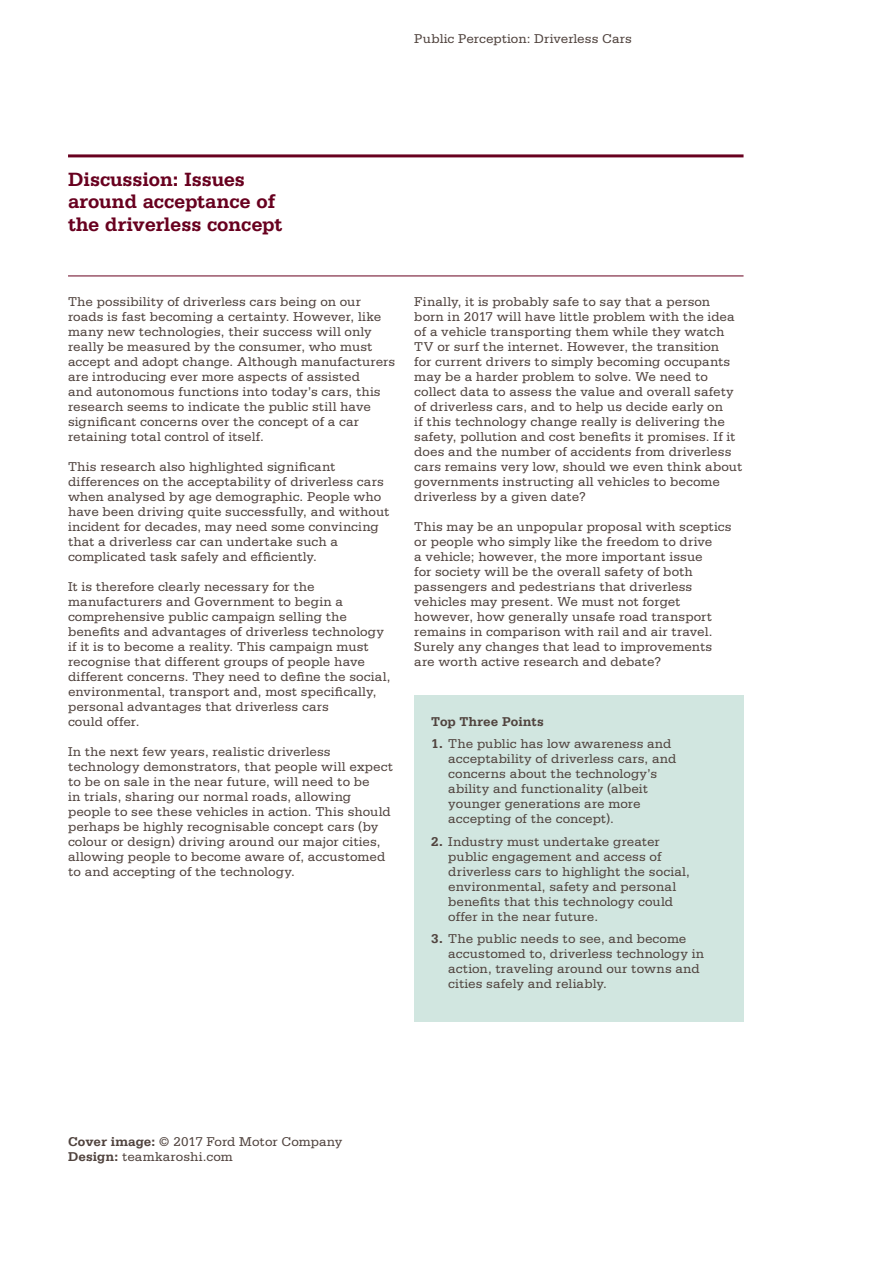
<style>
.page{position:relative;width:893px;height:1263px;background:#fff}
.page>*{position:absolute;margin:0;border:0;box-sizing:border-box;transform-origin:0 0}
.t1{font:700 20.25px/22.5px "Serifa Std";letter-spacing:-.01em;color:#68001f}
.t2{font:13.5px/15px "Serifa Std";letter-spacing:.005em;color:#50433e}
.t3{font:700 13.5px "Serifa Std";color:#50433e}
.s1{font-weight:700}
</style>
<div class="page">
<hr style="left:68px;top:276px;width:675px;height:1px;background:#68001f">
<hr style="left:68px;top:154px;width:675px;height:3px;background:#68001f">
<div style="left:414px;top:695px;width:329px;height:327px;background:#d1e6e0"></div>
<p class="t2" style="left:414px;top:32px;width:219px">Public Perception: Driverless Cars</p>
<h1 class="t1" style="left:68px;top:168px;width:216px">Discussion: Issues around acceptance of the driverless concept</h1>
<p class="t2" style="left:68px;top:294px;width:329px">The possibility of driverless cars being on our roads is fast becoming a certainty. However, like many new technologies, their success will only really be measured by the consumer, who must accept and adopt change. Although manufacturers are introducing ever more aspects of assisted<br>and autonomous functions into today’s cars, this research seems to indicate the public still have significant concerns over the concept of a car retaining total control of itself.</p>
<p class="t2" style="left:68px;top:459px;width:323px">This research also highlighted significant differences on the acceptability of driverless cars when analysed by age demographic. People who have been driving quite successfully, and without incident for decades, may need some convincing that a driverless car can undertake such a complicated task safely and efficiently.</p>
<p class="t2" style="left:68px;top:579px;width:324px">It is therefore clearly necessary for the manufacturers and Government to begin a comprehensive public campaign selling the benefits and advantages of driverless technology if it is to become a reality. This campaign must recognise that different groups of people have different concerns. They need to define the social, environmental, transport and, most specifically, personal advantages that driverless cars<br>could offer.</p>
<p class="t2" style="left:68px;top:744px;width:327px">In the next few years, realistic driverless technology demonstrators, that people will expect to be on sale in the near future, will need to be<br>in trials, sharing our normal roads, allowing people to see these vehicles in action. This should perhaps be highly recognisable concept cars (by colour or design) driving around our major cities, allowing people to become aware of, accustomed to and accepting of the technology.</p>
<p class="t2" style="left:414px;top:294px;width:329px">Finally, it is probably safe to say that a person born in 2017 will have little problem with the idea of a vehicle transporting them while they watch TV or surf the internet. However, the transition<br>for current drivers to simply becoming occupants may be a harder problem to solve. We need to collect data to assess the value and overall safety of driverless cars, and to help us decide early on<br>if this technology change really is delivering the safety, pollution and cost benefits it promises. If it does and the number of accidents from driverless cars remains very low, should we even think about governments instructing all vehicles to become driverless by a given date?</p>
<p class="t2" style="left:414px;top:519px;width:319px">This may be an unpopular proposal with sceptics or people who simply like the freedom to drive<br>a vehicle; however, the more important issue<br>for society will be the overall safety of both passengers and pedestrians that driverless vehicles may present. We must not forget however, how generally unsafe road transport remains in comparison with rail and air travel.<br>Surely any changes that lead to improvements are worth active research and debate?</p>
<p class="t3" style="left:431px;top:713px;width:114px">Top Three Points</p>
<p class="t2" style="left:448px;top:737px;width:230px;text-indent:-17px"><span class="s1">1.</span> The public has low awareness and acceptability of driverless cars, and concerns about the technology’s ability and functionality (albeit younger generations are more accepting of the concept).</p>
<p class="t2" style="left:448px;top:834px;width:243px;text-indent:-17px"><span class="s1">2.</span> Industry must undertake greater public engagement and access of driverless cars to highlight the social, environmental, safety and personal benefits that this technology could offer in the near future.</p>
<p class="t2" style="left:448px;top:932px;width:257px;text-indent:-17px"><span class="s1">3.</span> The public needs to see, and become accustomed to, driverless technology in action, traveling around our towns and cities safely and reliably.</p>
<p class="t2" style="left:68px;top:1134px;width:276px"><span class="s1">Cover image:</span> © 2017 Ford Motor Company<br><span class="s1">Design:</span> teamkaroshi.com</p>
</div>
